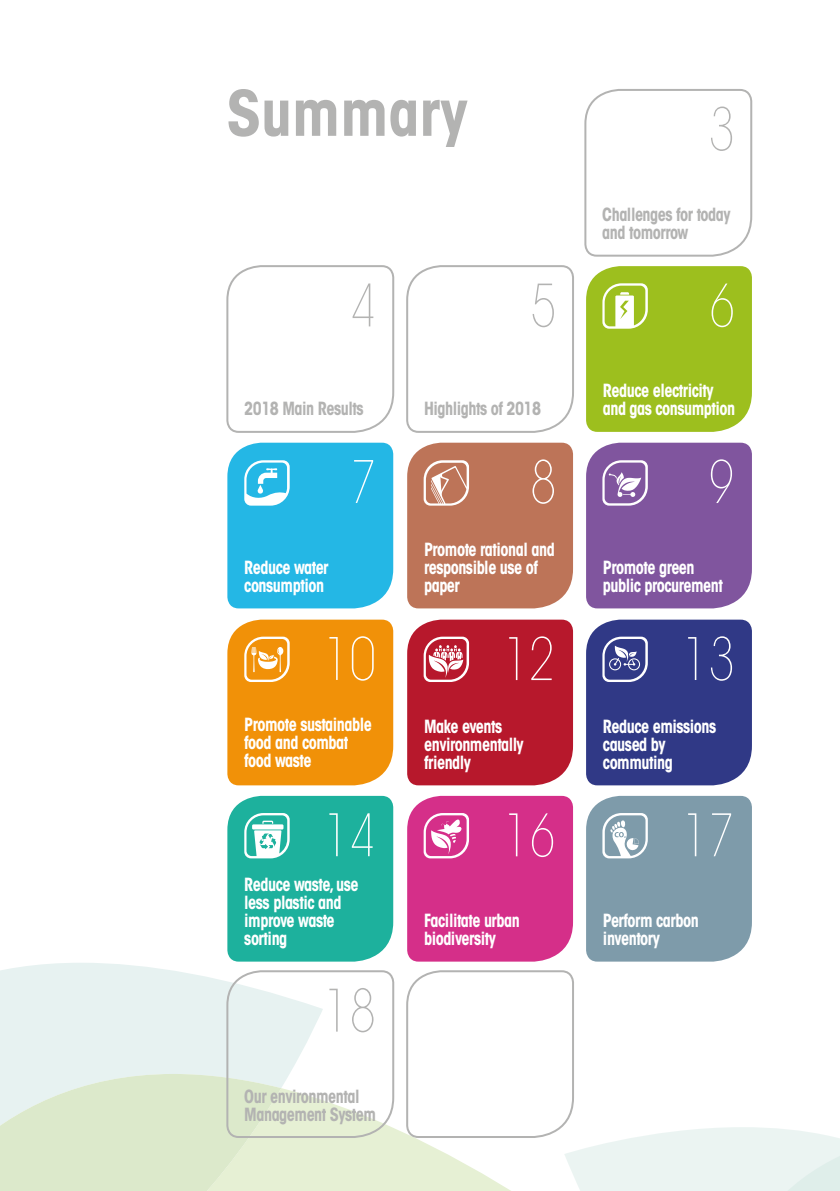
<style>
.page{position:relative;width:840px;height:1191px;background:#fff}
.page>*{position:absolute;margin:0;border:0;box-sizing:border-box;transform-origin:0 0}
.t1{font:700 condensed 62px "ITC Avant Garde Std";color:#b3b3b2}
.t2{font:200 condensed 58px "ITC Avant Garde Std";color:#fff;scale:.9 1}
.t3{font:200 condensed 58px "ITC Avant Garde Std";color:#b3b3b2;scale:.9 1}
.t4{font:700 condensed 18px/18px "ITC Avant Garde Std";letter-spacing:-.03em;color:#fff;scale:.9 1}
.t5{font:700 condensed 18px/18px "ITC Avant Garde Std";letter-spacing:-.03em;color:#b3b3b2;scale:.9 1}
</style>
<div class="page">
<svg style="left:10px;top:963px;width:149px;height:6px"></svg>
<svg style="left:584px;top:89px;width:168px;height:168px"></svg>
<svg style="left:226px;top:265px;width:169px;height:168px"></svg>
<svg style="left:406px;top:265px;width:168px;height:168px"></svg>
<svg style="left:0;top:969px;width:839px;height:222px"></svg>
<svg style="left:586px;top:266px;width:165px;height:166px;background:#a2c22a"></svg>
<div style="left:227px;top:443px;width:166px;height:165px;background:#24b7e5"></div>
<div style="left:407px;top:443px;width:165px;height:165px;background:#bd7458"></div>
<div style="left:586px;top:443px;width:165px;height:165px;background:#80559e"></div>
<svg style="left:407px;top:796px;width:165px;height:165px;background:#d7398f"></svg>
<svg style="left:586px;top:796px;width:165px;height:165px;background:#849fae"></svg>
<svg style="left:586px;top:619px;width:165px;height:166px;background:#39428b"></svg>
<svg style="left:227px;top:796px;width:166px;height:165px;background:#2bb5a3"></svg>
<svg style="left:227px;top:619px;width:166px;height:166px;background:#f19614"></svg>
<svg style="left:407px;top:619px;width:165px;height:166px;background:#bb2538"></svg>
<h1 class="t1" style="left:226px;top:74px;width:243px">Summary</h1>
<h2 class="t3" style="left:350px;top:272px;width:31px">4</h2>
<h2 class="t3" style="left:530px;top:272px;width:30px">5</h2>
<p class="t5" style="left:244px;top:399px;width:134px">2018 Main Results</p>
<p class="t4" style="left:244px;top:558px;width:95px">Reduce water consumption</p>
<h2 class="t2" style="left:350px;top:448px;width:31px">7</h2>
<h2 class="t2" style="left:323px;top:625px;width:60px">10</h2>
<p class="t4" style="left:244px;top:715px;width:143px">Promote sustainable food and combat food waste</p>
<h2 class="t2" style="left:323px;top:801px;width:60px">14</h2>
<p class="t4" style="left:244px;top:875px;width:129px">Reduce waste, use less plastic and improve waste sorting</p>
<h2 class="t3" style="left:323px;top:977px;width:60px">18</h2>
<p class="t5" style="left:244px;top:1087px;width:148px">Our environmental<br>Management System</p>
<p class="t5" style="left:424px;top:399px;width:131px">Highlights of 2018</p>
<h2 class="t2" style="left:530px;top:448px;width:30px">8</h2>
<p class="t4" style="left:424px;top:540px;width:147px">Promote rational and responsible use of paper</p>
<h2 class="t2" style="left:503px;top:625px;width:59px">12</h2>
<p class="t4" style="left:424px;top:717px;width:112px">Make events environmentally friendly</p>
<h2 class="t2" style="left:503px;top:801px;width:59px">16</h2>
<p class="t4" style="left:424px;top:911px;width:108px">Facilitate urban biodiversity</p>
<h2 class="t3" style="left:708px;top:96px;width:30px">3</h2>
<p class="t5" style="left:602px;top:205px;width:144px">Challenges for today and tomorrow</p>
<h2 class="t2" style="left:708px;top:272px;width:30px">6</h2>
<p class="t4" style="left:602px;top:381px;width:148px">Reduce electricity and gas consumption</p>
<h2 class="t2" style="left:708px;top:448px;width:30px">9</h2>
<p class="t4" style="left:602px;top:558px;width:135px">Promote green public procurement</p>
<h2 class="t2" style="left:682px;top:625px;width:59px">13</h2>
<p class="t4" style="left:602px;top:717px;width:127px">Reduce emissions caused by commuting</p>
<h2 class="t2" style="left:682px;top:801px;width:59px">17</h2>
<p class="t4" style="left:602px;top:911px;width:108px">Perform carbon inventory</p>
</div>
